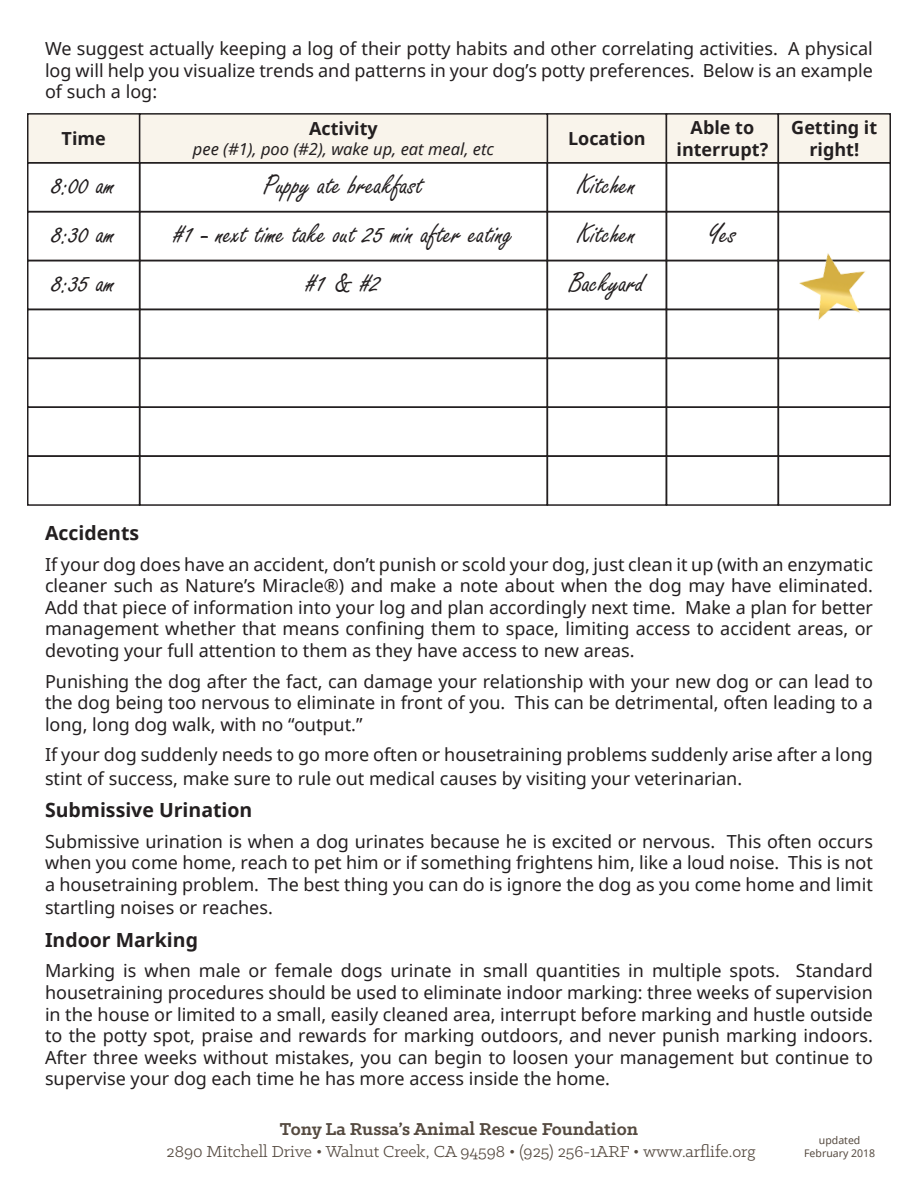
<style>
.page{position:relative;width:918px;height:1188px;background:#fff}
.page>*{position:absolute;margin:0;border:0;box-sizing:border-box;transform-origin:0 0}
.t1{font:30px "Freestyle Script";color:#231f20}
.t2{font:700 19.5px "Noto Sans";color:#231f20}
.t3{font:700 19.5px "Klinic Slab";color:#554a40}
.t4{font:18px/21.6px "Noto Sans";color:#231f20;text-align:justify}
.t5{font:18px "Klinic Slab";color:#554a40}
.t6{font:700 18px/21.6px "Noto Sans";color:#231f20;text-align:center}
.t7{font:italic 16.5px "Noto Sans";color:#231f20}
.t8{font:10.5px "Noto Sans";color:#554a40}
</style>
<div class="page">
<div style="left:28px;top:114px;width:112px;height:49px;background:#f9f4eb"></div>
<div style="left:27px;top:113px;width:113px;height:51px;border:2px solid #231f20"></div>
<div style="left:547px;top:114px;width:119px;height:49px;background:#f9f4eb"></div>
<div style="left:547px;top:113px;width:120px;height:51px;border:2px solid #231f20"></div>
<div style="left:666px;top:114px;width:112px;height:49px;background:#f9f4eb"></div>
<div style="left:666px;top:113px;width:113px;height:51px;border:2px solid #231f20"></div>
<div style="left:778px;top:114px;width:112px;height:49px;background:#f9f4eb"></div>
<div style="left:778px;top:113px;width:113px;height:51px;border:2px solid #231f20"></div>
<div style="left:140px;top:114px;width:407px;height:49px;background:#f9f4eb"></div>
<div style="left:139px;top:113px;width:409px;height:51px;border:2px solid #231f20"></div>
<div style="left:27px;top:162px;width:113px;height:50px;border:2px solid #231f20"></div>
<div style="left:547px;top:162px;width:120px;height:50px;border:2px solid #231f20"></div>
<div style="left:666px;top:162px;width:113px;height:50px;border:2px solid #231f20"></div>
<div style="left:778px;top:162px;width:113px;height:50px;border:2px solid #231f20"></div>
<div style="left:139px;top:162px;width:409px;height:50px;border:2px solid #231f20"></div>
<div style="left:778px;top:260px;width:113px;height:50px;border:2px solid #231f20"></div>
<div style="left:27px;top:211px;width:113px;height:50px;border:2px solid #231f20"></div>
<div style="left:547px;top:211px;width:120px;height:50px;border:2px solid #231f20"></div>
<div style="left:666px;top:211px;width:113px;height:50px;border:2px solid #231f20"></div>
<div style="left:778px;top:211px;width:113px;height:50px;border:2px solid #231f20"></div>
<div style="left:139px;top:211px;width:409px;height:50px;border:2px solid #231f20"></div>
<div style="left:27px;top:309px;width:113px;height:50px;border:2px solid #231f20"></div>
<div style="left:547px;top:309px;width:120px;height:50px;border:2px solid #231f20"></div>
<div style="left:666px;top:309px;width:113px;height:50px;border:2px solid #231f20"></div>
<div style="left:778px;top:309px;width:113px;height:50px;border:2px solid #231f20"></div>
<div style="left:778px;top:406px;width:113px;height:51px;border:2px solid #231f20"></div>
<div style="left:139px;top:309px;width:409px;height:50px;border:2px solid #231f20"></div>
<div style="left:27px;top:358px;width:113px;height:50px;border:2px solid #231f20"></div>
<div style="left:27px;top:455px;width:113px;height:51px;border:2px solid #231f20"></div>
<div style="left:547px;top:358px;width:120px;height:50px;border:2px solid #231f20"></div>
<div style="left:547px;top:455px;width:120px;height:51px;border:2px solid #231f20"></div>
<div style="left:666px;top:358px;width:113px;height:50px;border:2px solid #231f20"></div>
<div style="left:666px;top:455px;width:113px;height:51px;border:2px solid #231f20"></div>
<div style="left:778px;top:358px;width:113px;height:50px;border:2px solid #231f20"></div>
<div style="left:778px;top:455px;width:113px;height:51px;border:2px solid #231f20"></div>
<div style="left:139px;top:358px;width:409px;height:50px;border:2px solid #231f20"></div>
<div style="left:139px;top:455px;width:409px;height:51px;border:2px solid #231f20"></div>
<img style="left:795px;top:253px;width:78px;height:68px">
<p class="t4" style="left:45px;top:37px;width:829px">We suggest actually keeping a log of their potty habits and other correlating activities. A physical log will help you visualize trends and patterns in your dog’s potty preferences. Below is an example of such a log:</p>
<p class="t6" style="left:62px;top:127px;width:46px">Time</p>
<p class="t6" style="left:568px;top:127px;width:79px">Location</p>
<p class="t6" style="left:677px;top:116px;width:93px">Able to interrupt?</p>
<p class="t6" style="left:791px;top:116px;width:87px">Getting it right!</p>
<p class="t6" style="left:309px;top:117px;width:70px">Activity</p>
<p class="t7" style="left:193px;top:137px;width:303px">pee (#1), poo (#2), wake up, eat meal, etc</p>
<p class="t1" style="left:52px;top:169px;width:64px">8:00 am</p>
<p class="t1" style="left:264px;top:169px;width:161px">Puppy ate breakfast</p>
<p class="t1" style="left:578px;top:169px;width:60px">Kitchen</p>
<p class="t1" style="left:52px;top:218px;width:64px">8:30 am</p>
<p class="t1" style="left:174px;top:218px;width:341px">#1 - next time take out 25 min after eating</p>
<p class="t1" style="left:578px;top:218px;width:60px">Kitchen</p>
<p class="t1" style="left:708px;top:218px;width:30px">Yes</p>
<p class="t1" style="left:52px;top:267px;width:64px">8:35 am</p>
<p class="t1" style="left:306px;top:267px;width:76px">#1 &amp; #2</p>
<p class="t1" style="left:569px;top:267px;width:76px">Backyard</p>
<p class="t2" style="left:45px;top:519px;width:96px">Accidents</p>
<p class="t4" style="left:45px;top:553px;width:830px">If your dog does have an accident, don’t punish or scold your dog, just clean it up (with an enzymatic cleaner such as Nature’s Miracle®) and make a note about when the dog may have eliminated.<br>Add that piece of information into your log and plan accordingly next time. Make a plan for better management whether that means confining them to space, limiting access to accident areas, or devoting your full attention to them as they have access to new areas.</p>
<p class="t4" style="left:45px;top:670px;width:830px">Punishing the dog after the fact, can damage your relationship with your new dog or can lead to the dog being too nervous to eliminate in front of you. This can be detrimental, often leading to a long, long dog walk, with no “output.”</p>
<p class="t4" style="left:45px;top:743px;width:830px;line-height:23.4px">If your dog suddenly needs to go more often or housetraining problems suddenly arise after a long stint of success, make sure to rule out medical causes by visiting your veterinarian.</p>
<p class="t2" style="left:45px;top:796px;width:209px">Submissive Urination</p>
<p class="t4" style="left:45px;top:830px;width:830px">Submissive urination is when a dog urinates because he is excited or nervous. This often occurs when you come home, reach to pet him or if something frightens him, like a loud noise. This is not a housetraining problem. The best thing you can do is ignore the dog as you come home and limit</p>
<p class="t4" style="left:45px;top:897px;width:229px">startling noises or reaches.</p>
<p class="t2" style="left:45px;top:926px;width:155px">Indoor Marking</p>
<p class="t4" style="left:45px;top:960px;width:830px">Marking is when male or female dogs urinate in small quantities in multiple spots. Standard housetraining procedures should be used to eliminate indoor marking: three weeks of supervision in the house or limited to a small, easily cleaned area, interrupt before marking and hustle outside to the potty spot, praise and rewards for marking outdoors, and never punish marking indoors.<br>After three weeks without mistakes, you can begin to loosen your management but continue to supervise your dog each time he has more access inside the home.</p>
<p class="t3" style="left:280px;top:1116px;width:360px">Tony La Russa’s Animal Rescue Foundation</p>
<p class="t5" style="left:167px;top:1140px;width:590px">2890 Mitchell Drive • Walnut Creek, CA 94598 • (925) 256-1ARF • www.arflife.org</p>
<p class="t8" style="left:819px;top:1133px;width:43px">updated</p>
<p class="t8" style="left:804px;top:1145px;width:72px">February 2018</p>
</div>
